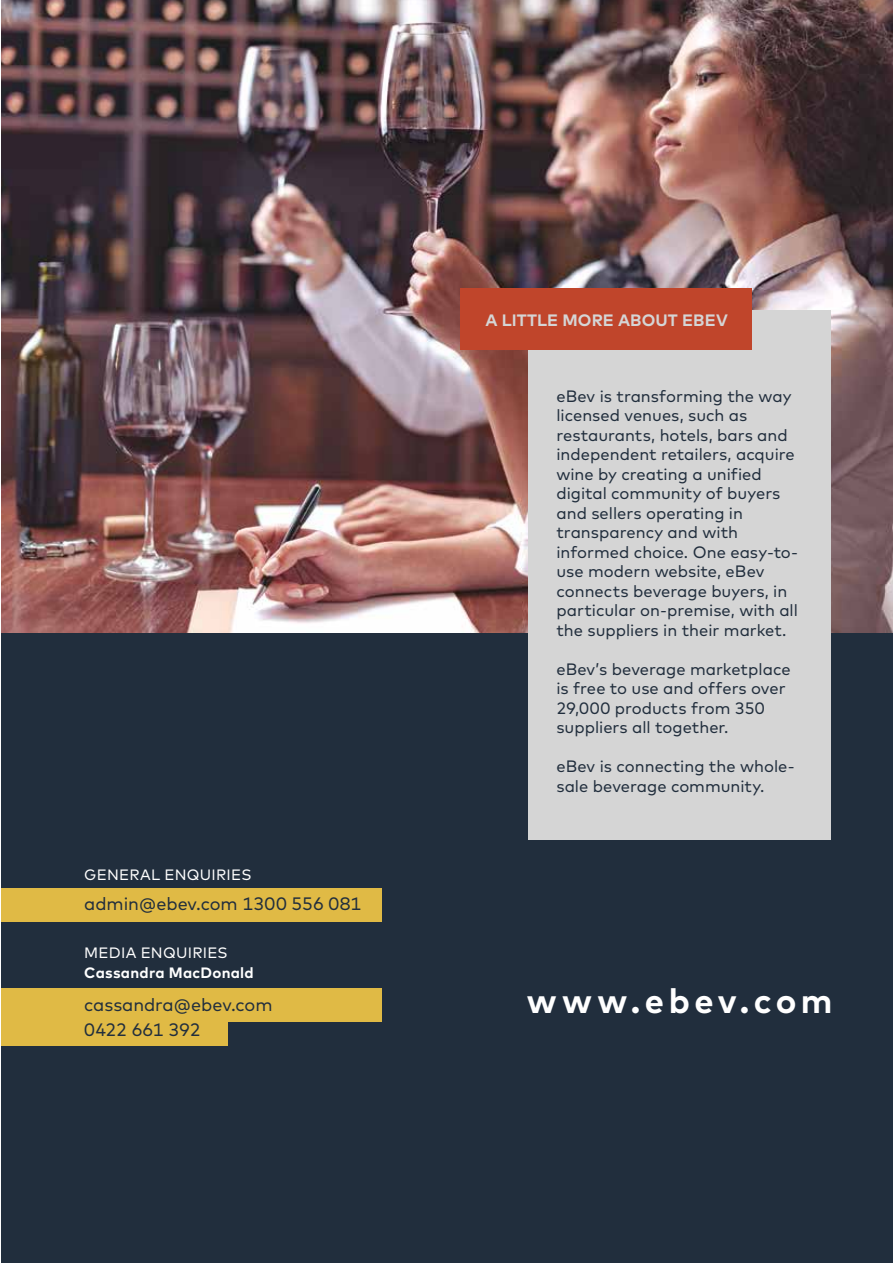
<style>
.page{position:relative;width:893px;height:1263px;background:#fff}
.page>*{position:absolute;margin:0;border:0;box-sizing:border-box;transform-origin:0 0}
.t1{font:700 34.5px "Mark";letter-spacing:.13em;color:#fff}
.t2{font:18px/25.5px "Mark";letter-spacing:-.005em;color:#212e3d}
.t3{font:16.5px/19.5px "Mark";color:#212e3d}
.t4{font:700 16.5px "Mark";letter-spacing:.005em;color:#d5d5d5}
.t5{font:15px "Mark";letter-spacing:.02em;color:#fff}
.t6{font:700 15px "Mark";letter-spacing:.015em;color:#fff}
</style>
<div class="page">
<img style="left:1px;top:0;width:892px;height:634px">
<div style="left:1px;top:634px;width:892px;height:629px;background:#212e3d"></div>
<div style="left:528px;top:310px;width:303px;height:530px;background:#d5d5d5"></div>
<div style="left:461px;top:289px;width:291px;height:61px;background:#c0452b"></div>
<div style="left:1px;top:888px;width:380px;height:33px;background:#e0ba45"></div>
<div style="left:1px;top:988px;width:380px;height:33px;background:#e0ba45"></div>
<div style="left:1px;top:1012px;width:226px;height:33px;background:#e0ba45"></div>
<p class="t5" style="left:84px;top:866px;width:169px">GENERAL ENQUIRIES</p>
<p class="t2" style="left:84px;top:891px;width:278px">admin@ebev.com 1300 556 081</p>
<p class="t5" style="left:84px;top:944px;width:145px">MEDIA ENQUIRIES</p>
<p class="t6" style="left:84px;top:964px;width:171px">Cassandra MacDonald</p>
<p class="t2" style="left:84px;top:992px;width:190px">cassandra@ebev.com<br>0422 661 392</p>
<p class="t4" style="left:486px;top:311px;width:244px">A LITTLE MORE ABOUT EBEV</p>
<p class="t3" style="left:556px;top:386px;width:243px">eBev is transforming the way licensed venues, such as restaurants, hotels, bars and independent retailers, acquire wine by creating a unified digital community of buyers and sellers operating in transparency and with informed choice. One easy-to&shy;use modern website, eBev connects beverage buyers, in particular on-premise, with all the suppliers in their market.</p>
<p class="t3" style="left:556px;top:659px;width:236px">eBev’s beverage marketplace is free to use and offers over<br>29,000 products from 350 suppliers all together.</p>
<p class="t3" style="left:556px;top:757px;width:240px">eBev is connecting the whole&shy;sale beverage community.</p>
<h1 class="t1" style="left:527px;top:981px;width:307px">www.ebev.com</h1>
</div>
